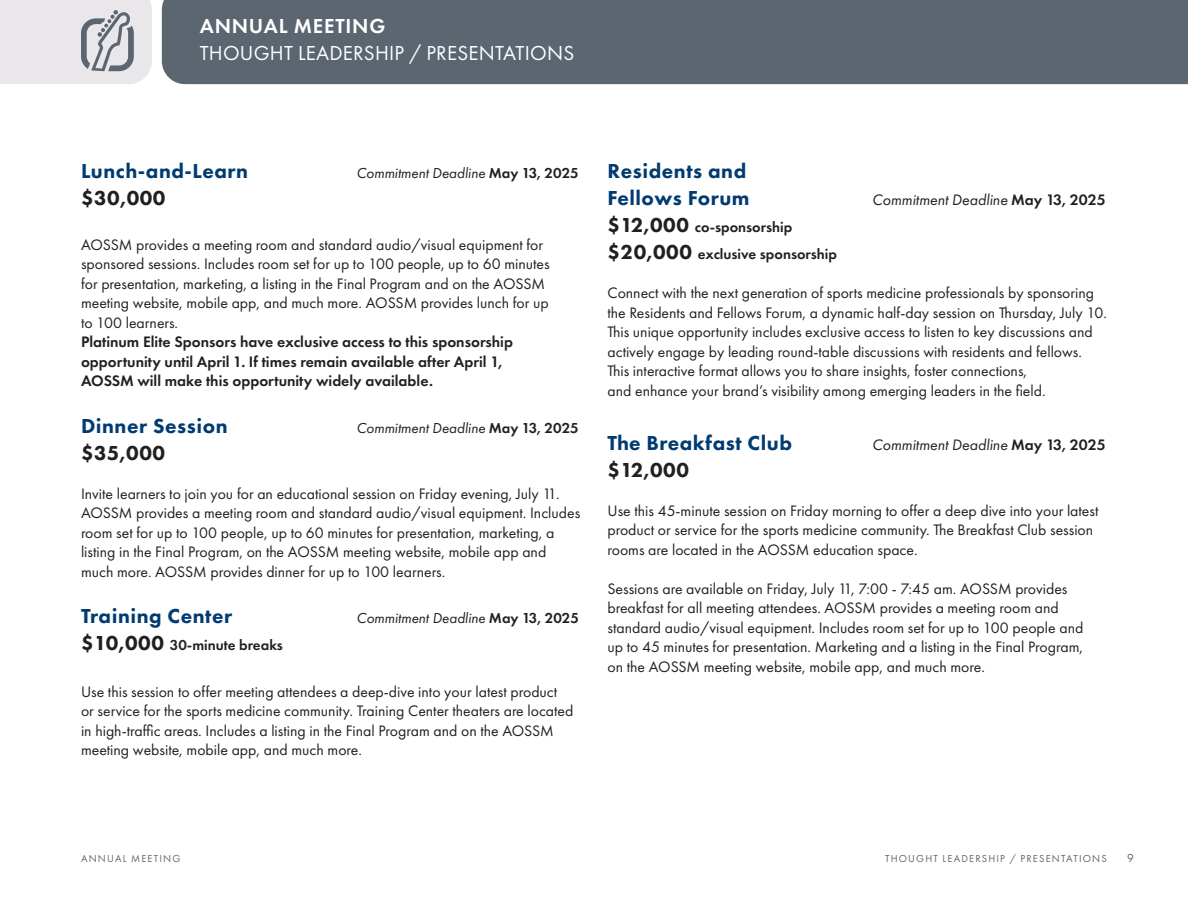
<style>
.page{position:relative;width:1188px;height:918px;background:#fff}
.page>*{position:absolute;margin:0;border:0;box-sizing:border-box;transform-origin:0 0}
.Headline{font:800 21px "Futura PT";letter-spacing:.025em;color:#003b71}
.Body_copy{font:800 21px/27px "Futura PT";letter-spacing:.025em;color:#003b71}
.Headline-2{font:21px "Futura PT";letter-spacing:.01em;color:#fff}
.Headline-3{font:800 21px "Futura PT";letter-spacing:.025em;color:#231f20}
.Headline-4{font:600 21px "Futura PT";letter-spacing:.035em;color:#fff}
.Body_copy-2{font:800 21px "Futura PT";color:#231f20}
.Body_copy-3{font:15.75px/19.5px "Futura PT";color:#231f20}
.Body_copy-4{font:italic 15.75px "Futura PT";color:#231f20}
.Headline-5{font:italic 15px "Futura PT";color:#231f20}
.Headline-6{font:600 15px "Futura PT";color:#231f20}
.t1{font:12px "Futura PT";color:#5b6670}
.Contents{font:10.5px "Futura PT";letter-spacing:.11em;color:#5b6670}
.s1{font-weight:600;font-style:normal}
.s2{font-weight:600}
.s3{font-weight:800;font-size:21px}
</style>
<div class="page">
<div style="left:162px;top:0;width:1026px;height:84px;background:#5b6670"></div>
<svg style="left:0;top:0;width:152px;height:84px;background:#dbdadd"></svg>
<p class="Headline-4" style="left:200px;top:13px;width:187px">ANNUAL MEETING</p>
<p class="Headline-2" style="left:200px;top:41px;width:376px">THOUGHT LEADERSHIP / PRESENTATIONS</p>
<p class="Headline" style="left:81px;top:158px;width:169px">Lunch-and-Learn</p>
<p class="Headline-5" style="left:356px;top:164px;width:224px">Commitment Deadline <span class="s1">May 13, 2025</span></p>
<p class="Headline-3" style="left:81px;top:185px;width:86px">$30,000</p>
<p class="Body_copy-3" style="left:81px;top:235px;width:470px">AOSSM provides a meeting room and standard audio/visual equipment for sponsored sessions. Includes room set for up to 100 people, up to 60 minutes for presentation, marketing, a listing in the Final Program and on the AOSSM meeting website, mobile app, and much more. AOSSM provides lunch for up to 100 learners.<br><span class="s2">Platinum Elite Sponsors have exclusive access to this sponsorship opportunity until April 1. If times remain available after April 1, AOSSM will make this opportunity widely available.</span></p>
<p class="Headline" style="left:81px;top:413px;width:148px">Dinner Session</p>
<p class="Headline-5" style="left:356px;top:419px;width:224px">Commitment Deadline <span class="s1">May 13, 2025</span></p>
<p class="Headline-3" style="left:81px;top:440px;width:86px">$35,000</p>
<p class="Body_copy-3" style="left:81px;top:484px;width:501px">Invite learners to join you for an educational session on Friday evening, July 11.<br>AOSSM provides a meeting room and standard audio/visual equipment. Includes room set for up to 100 people, up to 60 minutes for presentation, marketing, a listing in the Final Program, on the AOSSM meeting website, mobile app and much more. AOSSM provides dinner for up to 100 learners.</p>
<p class="Headline" style="left:81px;top:603px;width:153px">Training Center</p>
<p class="Headline-5" style="left:357px;top:609px;width:224px">Commitment Deadline <span class="s1">May 13, 2025</span></p>
<p class="Headline-6" style="left:81px;top:636px;width:203px"><span class="s3">$10,000</span> 30-minute breaks</p>
<p class="Body_copy-3" style="left:81px;top:682px;width:494px">Use this session to offer meeting attendees a deep-dive into your latest product or service for the sports medicine community. Training Center theaters are located in high-traffic areas. Includes a listing in the Final Program and on the AOSSM meeting website, mobile app, and much more.</p>
<p class="Body_copy" style="left:608px;top:157px;width:144px">Residents and<br>Fellows Forum</p>
<p class="Body_copy-4" style="left:872px;top:190px;width:235px">Commitment Deadline <span class="s1">May 13, 2025</span></p>
<p class="Headline-6" style="left:608px;top:218px;width:186px"><span class="s3">$12,000</span> co-sponsorship</p>
<p class="Headline-6" style="left:608px;top:245px;width:231px"><span class="s3">$20,000</span> exclusive sponsorship</p>
<p class="Body_copy-3" style="left:608px;top:283px;width:501px">Connect with the next generation of sports medicine professionals by sponsoring the Residents and Fellows Forum, a dynamic half-day session on Thursday, July 10.<br>This unique opportunity includes exclusive access to listen to key discussions and actively engage by leading round-table discussions with residents and fellows.<br>This interactive format allows you to share insights, foster connections,<br>and enhance your brand’s visibility among emerging leaders in the field.</p>
<p class="Body_copy" style="left:608px;top:429px;width:186px">The Breakfast Club</p>
<p class="Body_copy-4" style="left:872px;top:435px;width:235px">Commitment Deadline <span class="s1">May 13, 2025</span></p>
<p class="Body_copy-2" style="left:608px;top:456px;width:83px">$12,000</p>
<p class="Body_copy-3" style="left:608px;top:500px;width:492px">Use this 45-minute session on Friday morning to offer a deep dive into your latest product or service for the sports medicine community. The Breakfast Club session rooms are located in the AOSSM education space.</p>
<p class="Body_copy-3" style="left:608px;top:578px;width:477px">Sessions are available on Friday, July 11, 7:00 - 7:45 am. AOSSM provides breakfast for all meeting attendees. AOSSM provides a meeting room and standard audio/visual equipment. Includes room set for up to 100 people and up to 45 minutes for presentation. Marketing and a listing in the Final Program, on the AOSSM meeting website, mobile app, and much more.</p>
<p class="Contents" style="left:81px;top:853px;width:101px">ANNUAL MEETING</p>
<p class="Contents" style="left:885px;top:853px;width:223px">THOUGHT LEADERSHIP / PRESENTATIONS</p>
<p class="t1" style="left:1127px;top:851px;width:8px">9</p>
</div>
